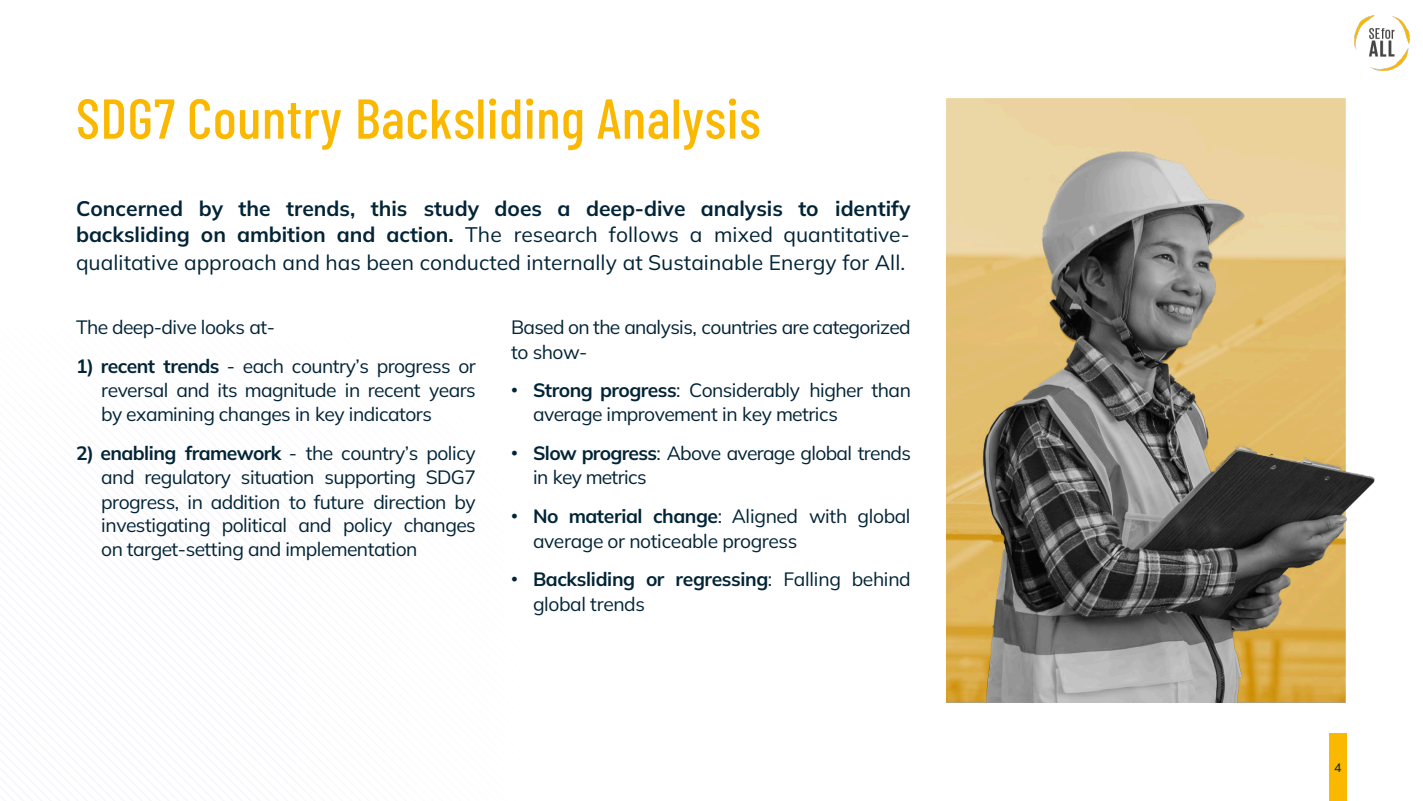
<style>
.page{position:relative;width:1423px;height:801px;background:#fff}
.page>*{position:absolute;margin:0;border:0;box-sizing:border-box;transform-origin:0 0}
.t1{font:500 56px "Barlow Condensed";letter-spacing:.01em;color:#fbb800}
.t2{font:700 21px/26.1px "Mulish";color:#022437}
.t3{font:21px "Mulish";color:#022437}
.t4{font:19.25px/24.3px "Mulish";letter-spacing:-.025em;color:#022437}
.t5{font:500 12.25px "Mulish";color:#022437}
.s1{font-weight:400}
.s2{font-weight:700}
.s3{font-family:"Arial"}
</style>
<div class="page">
<div style="left:1329px;top:733px;width:17px;height:67px;background:#fbb800"></div>
<img style="left:1354px;top:15px;width:56px;height:56px">
<img style="left:946px;top:98px;width:400px;height:604px">
<img style="left:983px;top:152px;width:391px;height:550px">
<h1 class="t1" style="left:76px;top:83px;width:686px">SDG7 Country Backsliding Analysis</h1>
<p class="t2" style="left:76px;top:194px;width:836px">Concerned by the trends, this study does a deep-dive analysis to identify backsliding on ambition and action. <span class="s1">The research follows a mixed quantitative-</span></p>
<p class="t3" style="left:76px;top:249px;width:831px">qualitative approach and has been conducted internally at Sustainable Energy for All.</p>
<p class="t4" style="left:76px;top:314px;width:200px">The deep-dive looks at-</p>
<p class="t4" style="left:101px;top:353px;width:376px;text-align:justify;text-indent:-25px"><span class="s2">1) recent trends</span> - each country’s progress or reversal and its magnitude in recent years by examining changes in key indicators</p>
<p class="t4" style="left:101px;top:440px;width:376px;text-align:justify;text-indent:-25px"><span class="s2">2) enabling framework</span> - the country’s policy and regulatory situation supporting SDG7 progress, in addition to future direction by</p>
<p class="t4" style="left:101px;top:512px;width:376px">investigating political and policy changes on target-setting and implementation</p>
<p class="t4" style="left:511px;top:314px;width:401px;line-height:24.8px">Based on the analysis, countries are categorized to show-</p>
<p class="t4" style="left:533px;top:377px;width:379px;text-indent:-22px"><span class="s3">•</span> <span class="s2">Strong progress</span>: Considerably higher than average improvement in key metrics</p>
<p class="t4" style="left:533px;top:440px;width:379px;text-indent:-22px"><span class="s3">•</span> <span class="s2">Slow progress</span>: Above average global trends in key metrics</p>
<p class="t4" style="left:533px;top:503px;width:379px;text-indent:-22px"><span class="s3">•</span> <span class="s2">No material change</span>: Aligned with global average or noticeable progress</p>
<p class="t4" style="left:533px;top:566px;width:379px;text-indent:-22px"><span class="s3">•</span> <span class="s2">Backsliding or regressing</span>: Falling behind global trends</p>
<p class="t5" style="left:1334px;top:759px;width:9px">4</p>
</div>
